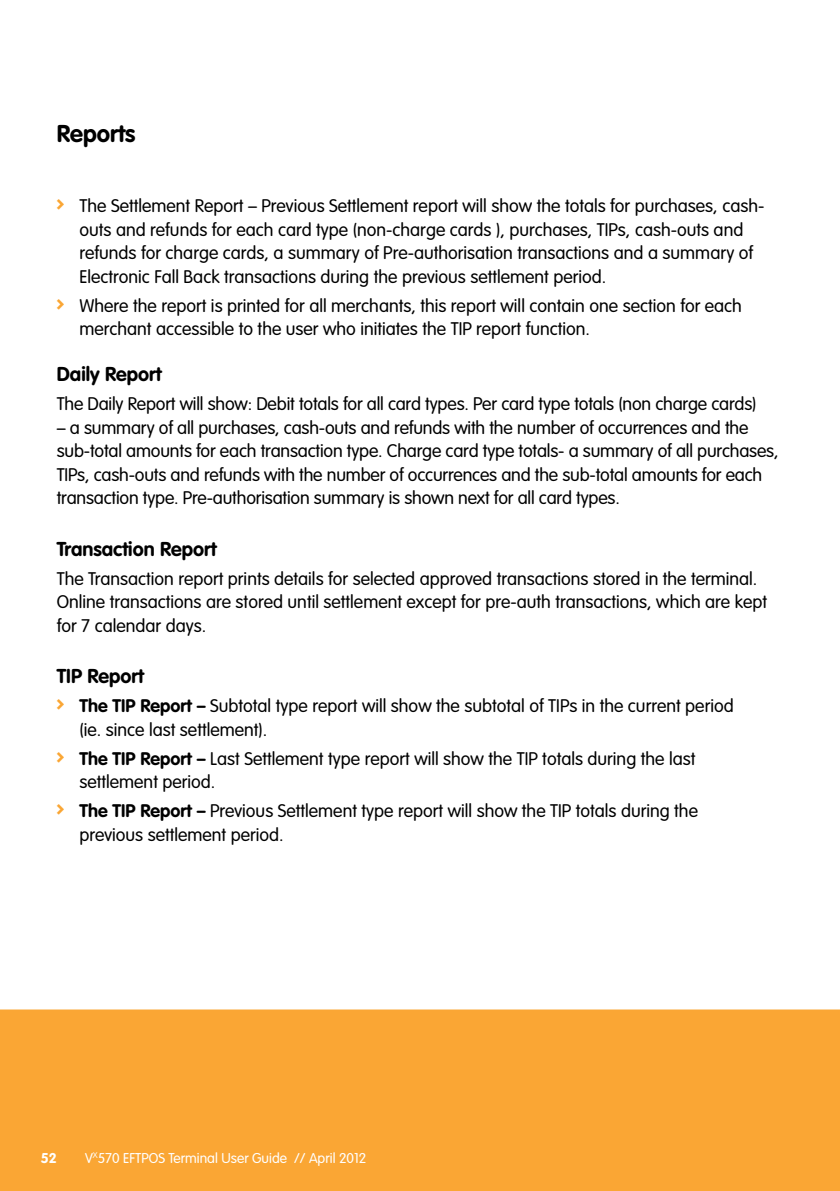
<style>
.page{position:relative;width:840px;height:1191px;background:#fff}
.page>*{position:absolute;margin:0;border:0;box-sizing:border-box;transform-origin:0 0}
.t1{font:700 24px "Bankwest Rounded";color:#000}
.t2{font:700 19.8px "Bankwest Rounded";color:#000}
.t3{font:300 18px/23.4px "Bankwest Rounded";color:#000}
.t4{font:300 14px "Bankwest Rounded";color:#fff}
.t5{font:700 14px "Bankwest Rounded";color:#fff}
.s1{font-weight:700;color:#faa634}
.s2{font-weight:700}
</style>
<div class="page">
<div style="left:0;top:1009px;width:839px;height:182px;background:#faa634"></div>
<h1 class="t1" style="left:57px;top:118px;width:80px">Reports</h1>
<p class="t3" style="left:79px;top:194px;width:686px;text-indent:-23px"><span class="s1">›</span> The Settlement Report – Previous Settlement report will show the totals for purchases, cash&shy;outs and refunds for each card type (non-charge cards ), purchases, TIPs, cash-outs and refunds for charge cards, a summary of Pre-authorisation transactions and a summary of Electronic Fall Back transactions during the previous settlement period.</p>
<p class="t3" style="left:79px;top:293px;width:663px;text-indent:-23px"><span class="s1">›</span> Where the report is printed for all merchants, this report will contain one section for each merchant accessible to the user who initiates the TIP report function.</p>
<p class="t2" style="left:57px;top:361px;width:106px">Daily Report</p>
<p class="t3" style="left:57px;top:391px;width:701px">The Daily Report will show: Debit totals for all card types. Per card type totals (non charge cards)</p>
<p class="t3" style="left:57px;top:415px;width:723px">– a summary of all purchases, cash-outs and refunds with the number of occurrences and the sub-total amounts for each transaction type. Charge card type totals- a summary of all purchases, TIPs, cash-outs and refunds with the number of occurrences and the sub-total amounts for each transaction type. Pre-authorisation summary is shown next for all card types.</p>
<p class="t2" style="left:57px;top:536px;width:161px">Transaction Report</p>
<p class="t3" style="left:57px;top:566px;width:711px">The Transaction report prints details for selected approved transactions stored in the terminal.<br>Online transactions are stored until settlement except for pre-auth transactions, which are kept for 7 calendar days.</p>
<p class="t2" style="left:57px;top:663px;width:89px">TIP Report</p>
<p class="t3" style="left:79px;top:693px;width:655px;text-indent:-23px"><span class="s1">›</span> <span class="s2">The TIP Report –</span> Subtotal type report will show the subtotal of TIPs in the current period (ie. since last settlement).</p>
<p class="t3" style="left:79px;top:746px;width:617px;text-indent:-23px"><span class="s1">›</span> <span class="s2">The TIP Report –</span> Last Settlement type report will show the TIP totals during the last settlement period.</p>
<p class="t3" style="left:79px;top:798px;width:619px;text-indent:-23px"><span class="s1">›</span> <span class="s2">The TIP Report –</span> Previous Settlement type report will show the TIP totals during the previous settlement period.</p>
<p class="t5" style="left:41px;top:1148px;width:18px">52</p>
<p class="t4" style="left:85px;top:1148px;width:283px">V<sup>x</sup>570 EFTPOS Terminal User Guide // April 2012</p>
</div>
